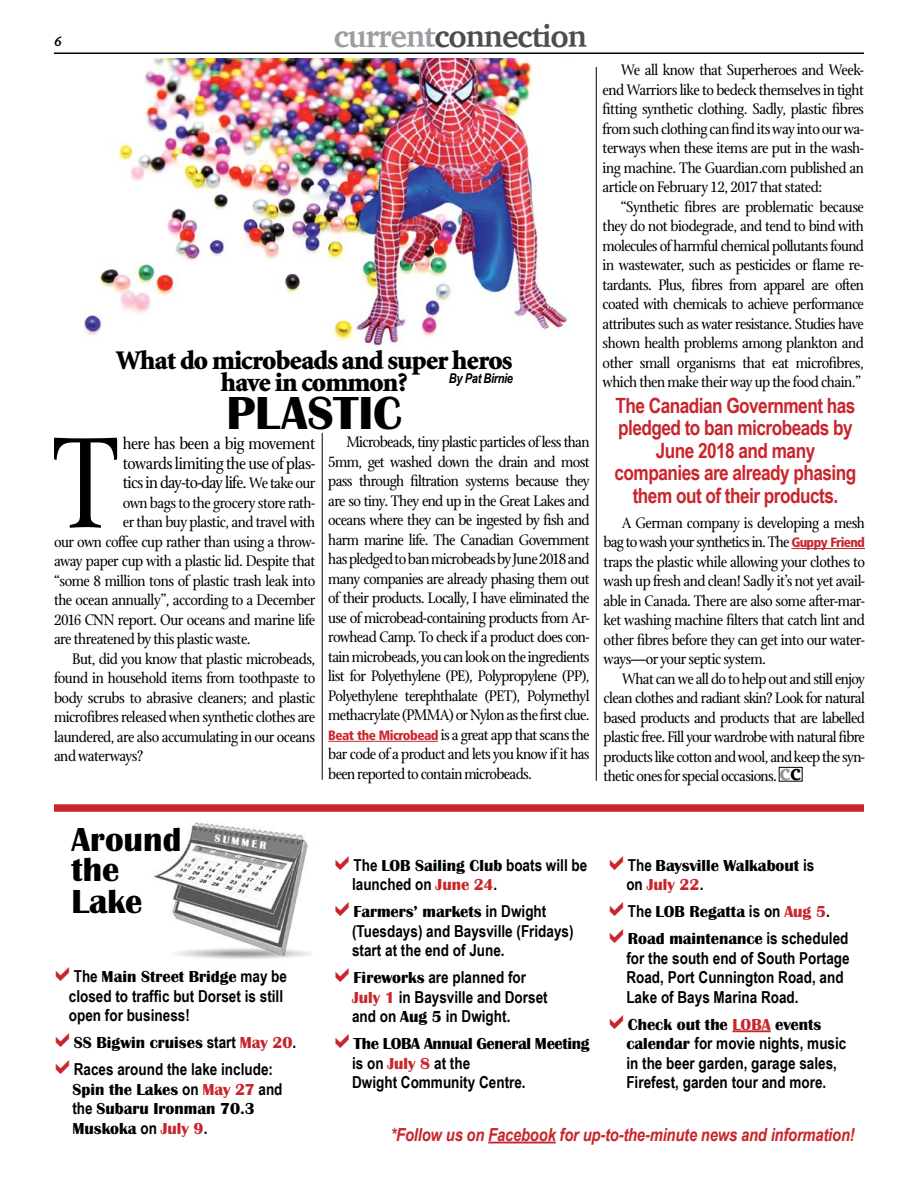
<style>
.page{position:relative;width:918px;height:1188px;background:#fff}
.page>*{position:absolute;margin:0;border:0;box-sizing:border-box;transform-origin:0 0}
.t1{font:139.65px "Stone Print";color:#000;scale:.91 1}
.t2{font:700 48px "Britannic TOT";color:#000}
.t3{font:700 34.5px "Britannic TOT";color:#000}
.t4{font:700 31.5px "Charter";letter-spacing:-.03em;color:#4d4d4f}
.t5{font:900 27px "Minion Std";letter-spacing:-.03em;color:#000}
.t6{font:700 22.5px "Charter";color:#919396}
.t7{font:700 21px/22.5px "Arial Narrow";letter-spacing:-.025em;color:#c9252c;text-align:center}
.t8{font:18px/19.5px "Stone Print";letter-spacing:-.03em;color:#000;text-align:justify}
.t9{font:italic 700 18px "Arial Narrow";letter-spacing:-.01em;color:#c9252c}
.t10{font:16.5px/19.5px "Stone Print";letter-spacing:-.03em;color:#000;text-align:justify}
.t11{font:700 16.5px/19.5px "Arial Narrow";color:#000}
.t12{font:700 16.5px "Britannic TOT";color:#000}
.t13{font:700 16.5px "Britannic TOT";letter-spacing:-.02em;color:#000}
.t14{font:700 16.5px "Britannic TOT";color:#c9252c}
.t15{font:italic 700 13.5px "Arial Narrow";letter-spacing:-.03em;color:#000}
.t16{font:italic 600 13.5px "Bell Stone Sans";color:#000}
.s1{color:#9b9da0}
.s2{font-size:16.5px}
.s3{font-family:"Frutiger";font-weight:900;font-stretch:condensed;font-size:13.5px;color:#c9252c}
.s4{color:#000}
.s5{font-family:"Arial Narrow"}
.s6{color:#c9252c}
.s7{font-family:"Britannic TOT"}
.s8{font-family:"Britannic TOT";color:#c9252c}
.s9{font-family:"Arial Narrow";color:#000}
</style>
<div class="page">
<hr style="left:328px;top:741px;width:110px;height:1px;background:#c9252c">
<img style="left:84px;top:59px;width:484px;height:306px">
<hr style="left:322px;top:433px;width:1px;height:347px;background:#000">
<hr style="left:54px;top:52px;width:810px;height:2px;background:#000">
<img style="left:154px;top:822px;width:158px;height:137px">
<hr style="left:791px;top:548px;width:74px;height:1px;background:#c9252c">
<div style="left:779px;top:767px;width:24px;height:15px;border:1px solid #000"></div>
<hr style="left:596px;top:67px;width:1px;height:714px;background:#000">
<hr style="left:733px;top:1030px;width:38px;height:2px;background:#c9252c">
<div style="left:54px;top:804px;width:810px;height:8px;background:#c9252c"></div>
<hr style="left:488px;top:1142px;width:68px;height:1px;background:#c9252c">
<p class="t16" style="left:54px;top:33px;width:9px">6</p>
<p class="t4" style="left:334px;top:9px;width:255px"><span class="s1">current</span>connection</p>
<p class="t5" style="left:116px;top:347px;width:398px">What do microbeads and super heros</p>
<p class="t5" style="left:221px;top:369px;width:188px">have in common?</p>
<p class="t2" style="left:227px;top:386px;width:177px">PLASTIC</p>
<p class="t15" style="left:449px;top:368px;width:66px">By Pat Birnie</p>
<p class="t1" style="left:52px;top:404px;width:77px">T</p>
<p class="t8" style="left:123px;top:434px;width:194px">here has been a big movement towards limiting the use of plas&shy;tics in day-to-day life. <span class="s2">We take our</span></p>
<p class="t10" style="left:123px;top:493px;width:194px">own bags to the grocery store rath-</p>
<p class="t10" style="left:123px;top:512px;width:194px">er than buy plastic, and travel with</p>
<p class="t10" style="left:54px;top:532px;width:263px">our own coffee cup rather than using a throw-</p>
<p class="t10" style="left:54px;top:551px;width:263px">away paper cup with a plastic lid. Despite that</p>
<p class="t10" style="left:54px;top:571px;width:263px">“some 8 million tons of plastic trash leak into</p>
<p class="t10" style="left:54px;top:590px;width:263px">the ocean annually”, according to a December</p>
<p class="t10" style="left:54px;top:610px;width:263px">2016 CNN report. Our oceans and marine life</p>
<p class="t10" style="left:54px;top:629px;width:198px">are threatened by this plastic waste.</p>
<p class="t10" style="left:54px;top:649px;width:263px;text-indent:18px">But, did you know that plastic microbeads, found in household items from toothpaste to body scrubs to abrasive cleaners; and plastic microfibres released when synthetic clothes are laundered, are also accumulating in our oceans and waterways?</p>
<p class="t10" style="left:328px;top:433px;width:263px;text-indent:18px">Microbeads, tiny plastic particles of less than 5mm, get washed down the drain and most pass through filtration systems because they are so tiny. They end up in the Great Lakes and oceans where they can be ingested by fish and harm marine life. The Canadian Government has pledged to ban microbeads by June 2018 and many companies are already phasing them out of their products. Locally, I have eliminated the use of microbead-containing products from Ar&shy;rowhead Camp. To check if a product does con&shy;tain microbeads, you can look on the ingredients list for Polyethylene (PE), Polypropylene (PP), Polyethylene terephthalate (PET), Polymethyl methacrylate (PMMA) or Nylon as the first clue.<br><span class="s3">Beat the Microbead</span> is a great app that scans the bar code of a product and lets you know if it has been reported to contain microbeads.</p>
<p class="t10" style="left:603px;top:60px;width:263px;text-indent:18px">We all know that Superheroes and Week&shy;end Warriors like to bedeck themselves in tight fitting synthetic clothing. Sadly, plastic fibres from such clothing can find its way into our wa&shy;terways when these items are put in the wash&shy;ing machine. The Guardian.com published an article on February 12, 2017 that stated:</p>
<p class="t10" style="left:603px;top:197px;width:263px;text-indent:18px">“Synthetic fibres are problematic because they do not biodegrade, and tend to bind with molecules of harmful chemical pollutants found in wastewater, such as pesticides or flame re&shy;tardants. Plus, fibres from apparel are often coated with chemicals to achieve performance attributes such as water resistance. Studies have shown health problems among plankton and other small organisms that eat microfibres, which then make their way up the food chain.”</p>
<p class="t7" style="left:616px;top:393px;width:241px">The Canadian Government has pledged to ban microbeads by<br>June 2018 and many</p>
<p class="t7" style="left:615px;top:461px;width:243px">companies are already phasing them out of their products.</p>
<p class="t10" style="left:604px;top:513px;width:263px;text-indent:18px">A German company is developing a mesh bag to wash your synthetics in. The <span class="s3">Guppy Friend </span>traps the plastic while allowing your clothes to wash up fresh and clean! Sadly it’s not yet avail&shy;able in Canada. There are also some after-mar&shy;ket washing machine filters that catch lint and other fibres before they can get into our water&shy;ways—or your septic system.</p>
<p class="t10" style="left:604px;top:669px;width:263px;text-indent:18px">What can we all do to help out and still enjoy clean clothes and radiant skin? Look for natural based products and products that are labelled plastic free. Fill your wardrobe with natural fibre products like cotton and wool, and keep the syn&shy;thetic ones for special occasions.</p>
<p class="t6" style="left:780px;top:753px;width:23px">c<span class="s4">c</span></p>
<p class="t3" style="left:72px;top:821px;width:111px">Around</p>
<p class="t3" style="left:72px;top:851px;width:49px">the</p>
<p class="t3" style="left:72px;top:882px;width:72px">Lake</p>
<p class="t12" style="left:74px;top:968px;width:215px"><span class="s5">The</span> Main Street Bridge <span class="s5">may be</span></p>
<p class="t11" style="left:69px;top:986px;width:216px">closed to traffic but Dorset is still</p>
<p class="t11" style="left:69px;top:1005px;width:123px">open for business!</p>
<p class="t12" style="left:74px;top:1034px;width:224px">SS Bigwin cruises <span class="s5">start</span> <span class="s6">May 20</span><span class="s5">.</span></p>
<p class="t11" style="left:74px;top:1059px;width:201px">Races around the lake include:</p>
<p class="t12" style="left:72px;top:1080px;width:212px">Spin the Lakes <span class="s5">on</span> <span class="s6">May 27</span> <span class="s5">and</span></p>
<p class="t12" style="left:72px;top:1100px;width:184px"><span class="s5">the</span> Subaru Ironman 70.3</p>
<p class="t12" style="left:72px;top:1119px;width:137px">Muskoka <span class="s5">on</span> <span class="s6">July 9</span><span class="s5">.</span></p>
<p class="t11" style="left:354px;top:855px;width:235px">The <span class="s7">LOB Sailing Club</span> boats will be</p>
<p class="t11" style="left:352px;top:874px;width:147px">launched on <span class="s8">June 24</span>.</p>
<p class="t12" style="left:354px;top:903px;width:194px">Farmers’ markets <span class="s5">in Dwight</span></p>
<p class="t11" style="left:352px;top:921px;width:223px">(Tuesdays) and Baysville (Fridays)</p>
<p class="t11" style="left:352px;top:940px;width:154px">start at the end of June.</p>
<p class="t11" style="left:354px;top:967px;width:174px"><span class="s7">Fireworks</span> are planned for</p>
<p class="t11" style="left:352px;top:987px;width:197px"><span class="s8">July 1</span> in Baysville and Dorset</p>
<p class="t11" style="left:352px;top:1006px;width:160px">and on <span class="s7">Aug 5</span> in Dwight.</p>
<p class="t13" style="left:354px;top:1035px;width:238px">The LOBA Annual General Meeting</p>
<p class="t11" style="left:352px;top:1053px;width:120px">is on <span class="s8">July 8</span> at the</p>
<p class="t11" style="left:352px;top:1072px;width:175px">Dwight Community Centre.</p>
<p class="t12" style="left:628px;top:856px;width:188px"><span class="s5">The</span> Baysville Walkabout <span class="s5">is</span></p>
<p class="t14" style="left:626px;top:875px;width:79px"><span class="s9">on</span> July 22<span class="s9">.</span></p>
<p class="t12" style="left:628px;top:902px;width:204px"><span class="s5">The</span> LOB Regatta <span class="s5">is on</span> <span class="s6">Aug 5</span><span class="s5">.</span></p>
<p class="t12" style="left:628px;top:929px;width:222px">Road maintenance <span class="s5">is scheduled</span></p>
<p class="t11" style="left:626px;top:947px;width:225px">for the south end of South Portage</p>
<p class="t11" style="left:626px;top:967px;width:219px">Road, Port Cunnington Road, and</p>
<p class="t11" style="left:626px;top:986px;width:174px">Lake of Bays Marina Road.</p>
<p class="t12" style="left:628px;top:1015px;width:195px">Check out the <span class="s6">LOBA</span> events</p>
<p class="t11" style="left:626px;top:1033px;width:222px"><span class="s7">calendar</span> for movie nights, music</p>
<p class="t11" style="left:626px;top:1052px;width:212px">in the beer garden, garage sales,<br>Firefest, garden tour and more.</p>
<p class="t9" style="left:391px;top:1121px;width:466px">*Follow us on Facebook for up-to-the-minute news and information!</p>
</div>
